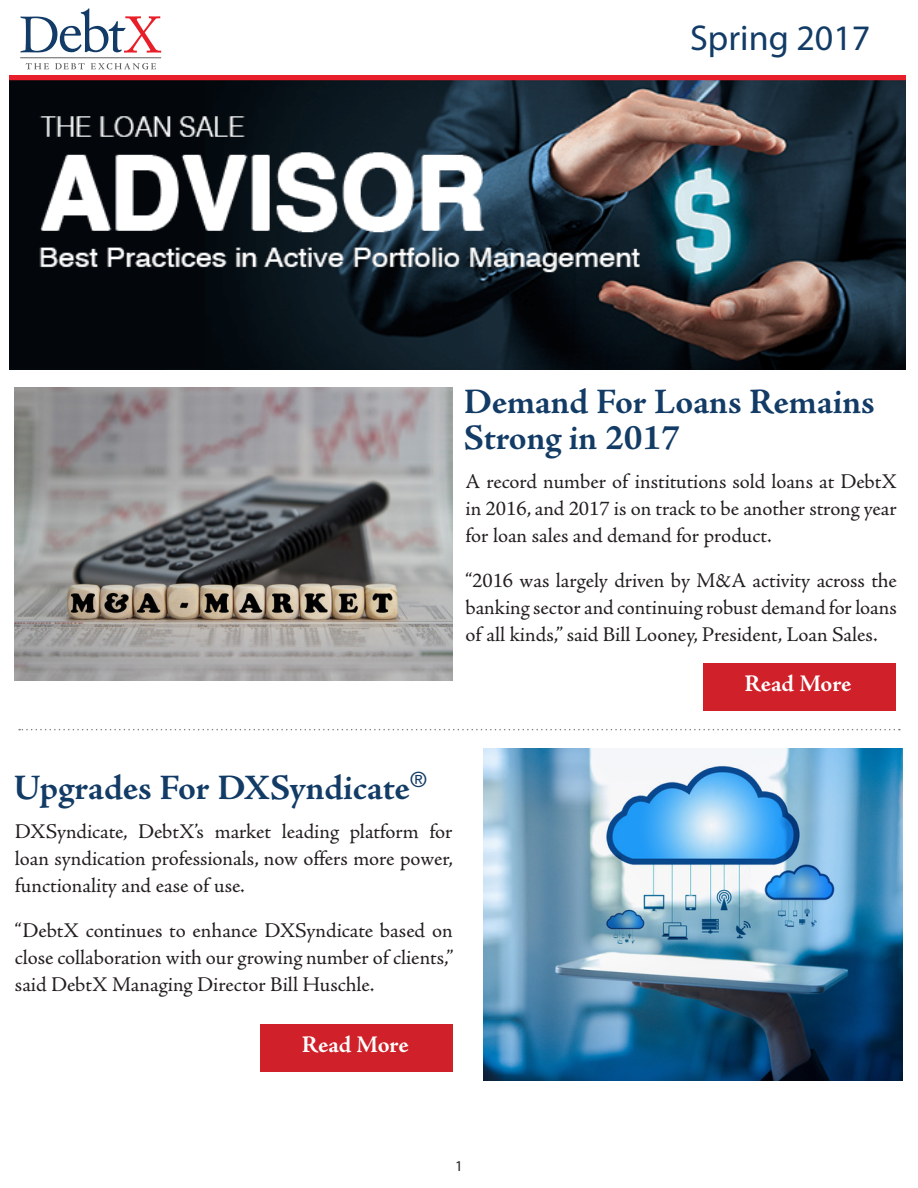
<style>
.page{position:relative;width:918px;height:1188px;background:#fff}
.page>*{position:absolute;margin:0;border:0;box-sizing:border-box;transform-origin:0 0}
.t1{font:700 36px/36px "Adobe Jenson Pro";letter-spacing:-.005em;color:#123b66}
.t2{font:36px "Myriad Pro";color:#123b66}
.t3{font:700 24px "Adobe Jenson Pro";letter-spacing:-.005em;color:#fff}
.t4{font:21px/27px "Adobe Jenson Pro";letter-spacing:-.005em;color:#231f20;text-align:justify}
.t5{font:15px "Myriad Pro";color:#231f20}
</style>
<div class="page">
<svg style="left:20px;top:8px;width:141px;height:45px"></svg>
<svg style="left:91px;top:63px;width:65px;height:6px"></svg>
<svg style="left:26px;top:63px;width:23px;height:6px"></svg>
<svg style="left:55px;top:63px;width:30px;height:6px"></svg>
<hr style="left:20px;top:58px;width:141px;height:1px;background:#5f5f62">
<img style="left:10px;top:76px;width:895px;height:293px">
<svg style="left:19px;top:729px;width:881px;height:1px"></svg>
<div style="left:703px;top:663px;width:192px;height:48px;background:#d02029"></div>
<img style="left:484px;top:749px;width:419px;height:332px">
<div style="left:260px;top:1024px;width:193px;height:47px;background:#d02029"></div>
<img style="left:15px;top:387px;width:438px;height:294px">
<p class="t2" style="left:690px;top:16px;width:182px">Spring 2017</p>
<p class="t1" style="left:464px;top:384px;width:413px">Demand For Loans Remains<br>Strong in 2017</p>
<p class="t4" style="left:465px;top:468px;width:433px">A record number of institutions sold loans at DebtX in 2016, and 2017 is on track to be another strong year for loan sales and demand for product.</p>
<p class="t4" style="left:465px;top:567px;width:433px">“2016 was largely driven by M&amp;A activity across the banking sector and continuing robust demand for loans of all kinds,” said Bill Looney, President, Loan Sales.</p>
<p class="t3" style="left:745px;top:670px;width:108px">Read More</p>
<p class="t1" style="left:14px;top:771px;width:415px">Upgrades For DXSyndicate<sup>®</sup></p>
<p class="t4" style="left:15px;top:818px;width:440px">DXSyndicate, DebtX’s market leading platform for loan syndication professionals, now offers more power, functionality and ease of use.</p>
<p class="t4" style="left:15px;top:917px;width:440px">“DebtX continues to enhance DXSyndicate based on close collaboration with our growing number of clients,” said DebtX Managing Director Bill Huschle.</p>
<p class="t3" style="left:302px;top:1031px;width:108px">Read More</p>
<p class="t5" style="left:455px;top:1157px;width:9px">1</p>
</div>
